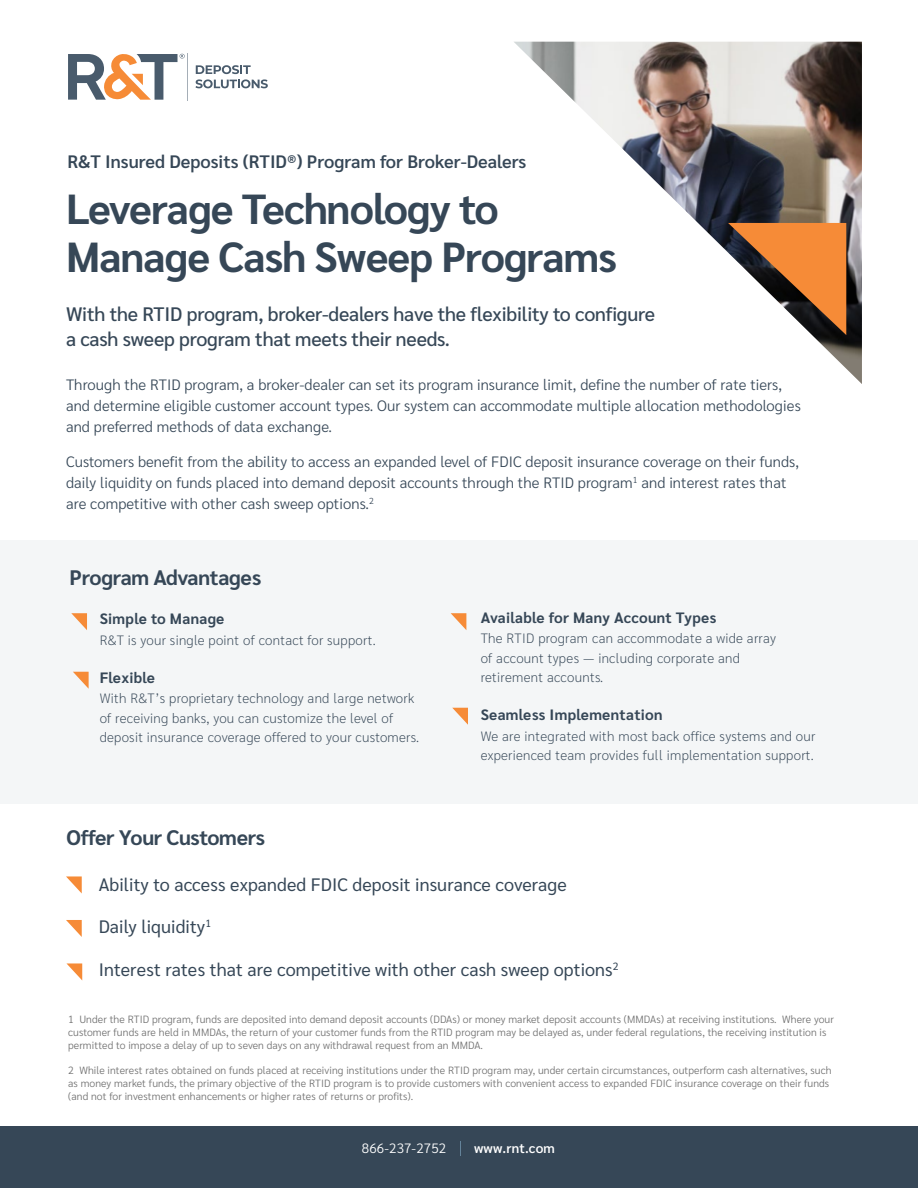
<style>
.page{position:relative;width:918px;height:1188px;background:#fff}
.page>*{position:absolute;margin:0;border:0;box-sizing:border-box;transform-origin:0 0}
.t1{font:700 42px/48px "Sarabun";letter-spacing:-.02em;color:#364757}
.Section_Title{font:700 21px "Sarabun";letter-spacing:-.015em;color:#364757}
.P_-_About_Statement{font:500 19.5px/25.5px "Sarabun";letter-spacing:-.01em;color:#364757}
.Bulleted_List{font:18px "Sarabun";letter-spacing:.005em;color:#364757}
.Document_Title{font:600 18px "Sarabun";color:#364757}
.t2{font:300 15px/21px "Sarabun";letter-spacing:.005em;color:#364757}
.Subhead{font:700 15px "Sarabun";letter-spacing:.02em;color:#364757}
.P_-_SML{font:200 13.5px/19.5px "Sarabun";letter-spacing:.02em;color:#364757}
.Contact_Info{font:300 13.5px "Sarabun";letter-spacing:.01em;color:#fff}
.Contact_Info-2{font:600 13.5px "Sarabun";letter-spacing:.01em;color:#fff}
.Copyright_Text{font:300 10.5px/12.8px "Sarabun";letter-spacing:.01em;color:#707070}
</style>
<div class="page">
<div style="left:0;top:1127px;width:918px;height:61px;background:#364757"></div>
<hr style="left:187px;top:53px;width:1px;height:47px;background:#a5aeb7">
<svg style="left:68px;top:54px;width:117px;height:46px"></svg>
<svg style="left:196px;top:65px;width:72px;height:23px"></svg>
<svg style="left:460px;top:1142px;width:1px;height:14px"></svg>
<div style="left:0;top:540px;width:918px;height:264px;background:#f4f6f7"></div>
<img style="left:514px;top:42px;width:348px;height:342px">
<svg style="left:728px;top:223px;width:118px;height:112px"></svg>
<svg style="left:71px;top:613px;width:16px;height:17px"></svg>
<svg style="left:451px;top:613px;width:15px;height:17px"></svg>
<svg style="left:73px;top:672px;width:16px;height:17px"></svg>
<svg style="left:452px;top:708px;width:16px;height:17px"></svg>
<svg style="left:66px;top:920px;width:16px;height:17px"></svg>
<svg style="left:66px;top:963px;width:16px;height:17px"></svg>
<svg style="left:66px;top:876px;width:16px;height:17px"></svg>
<h1 class="Document_Title" style="left:68px;top:151px;width:460px">R&amp;T Insured Deposits (RTID®) Program for Broker-Dealers</h1>
<h2 class="t1" style="left:66px;top:185px;width:553px">Leverage Technology to<br>Manage Cash Sweep Programs</h2>
<p class="P_-_About_Statement" style="left:66px;top:301px;width:591px">With the RTID program, broker-dealers have the flexibility to configure a cash sweep program that meets their needs.</p>
<p class="t2" style="left:66px;top:375px;width:736px">Through the RTID program, a broker-dealer can set its program insurance limit, define the number of rate tiers, and determine eligible customer account types. Our system can accommodate multiple allocation methodologies and preferred methods of data exchange.</p>
<p class="t2" style="left:66px;top:451px;width:735px">Customers benefit from the ability to access an expanded level of FDIC deposit insurance coverage on their funds, daily liquidity on funds placed into demand deposit accounts through the RTID program<sup>1</sup> and interest rates that are competitive with other cash sweep options.<sup>2</sup></p>
<h3 class="Section_Title" style="left:70px;top:566px;width:193px">Program Advantages</h3>
<h4 class="Subhead" style="left:100px;top:610px;width:126px">Simple to Manage</h4>
<p class="P_-_SML" style="left:100px;top:630px;width:278px">R&amp;T is your single point of contact for support.</p>
<h4 class="Subhead" style="left:100px;top:669px;width:57px">Flexible</h4>
<p class="P_-_SML" style="left:100px;top:689px;width:321px">With R&amp;T’s proprietary technology and large network of receiving banks, you can customize the level of deposit insurance coverage offered to your customers.</p>
<h4 class="Subhead" style="left:481px;top:609px;width:237px">Available for Many Account Types</h4>
<p class="P_-_SML" style="left:481px;top:629px;width:297px">The RTID program can accommodate a wide array of account types — including corporate and retirement accounts.</p>
<h4 class="Subhead" style="left:481px;top:706px;width:184px">Seamless Implementation</h4>
<p class="P_-_SML" style="left:481px;top:726px;width:336px">We are integrated with most back office systems and our experienced team provides full implementation support.</p>
<h3 class="Section_Title" style="left:66px;top:825px;width:200px">Offer Your Customers</h3>
<p class="Bulleted_List" style="left:99px;top:874px;width:470px">Ability to access expanded FDIC deposit insurance coverage</p>
<p class="Bulleted_List" style="left:99px;top:917px;width:114px">Daily liquidity<sup>1</sup></p>
<p class="Bulleted_List" style="left:99px;top:959px;width:521px">Interest rates that are competitive with other cash sweep options<sup>2</sup></p>
<p class="Copyright_Text" style="left:68px;top:1013px;width:767px">1 Under the RTID program, funds are deposited into demand deposit accounts (DDAs) or money market deposit accounts (MMDAs) at receiving institutions. Where your customer funds are held in MMDAs, the return of your customer funds from the RTID program may be delayed as, under federal regulations, the receiving institution is permitted to impose a delay of up to seven days on any withdrawal request from an MMDA.</p>
<p class="Copyright_Text" style="left:68px;top:1064px;width:765px">2 While interest rates obtained on funds placed at receiving institutions under the RTID program may, under certain circumstances, outperform cash alternatives, such as money market funds, the primary objective of the RTID program is to provide customers with convenient access to expanded FDIC insurance coverage on their funds (and not for investment enhancements or higher rates of returns or profits).</p>
<p class="Contact_Info" style="left:362px;top:1141px;width:86px">866-237-2752</p>
<p class="Contact_Info-2" style="left:474px;top:1141px;width:82px">www.rnt.com</p>
</div>
